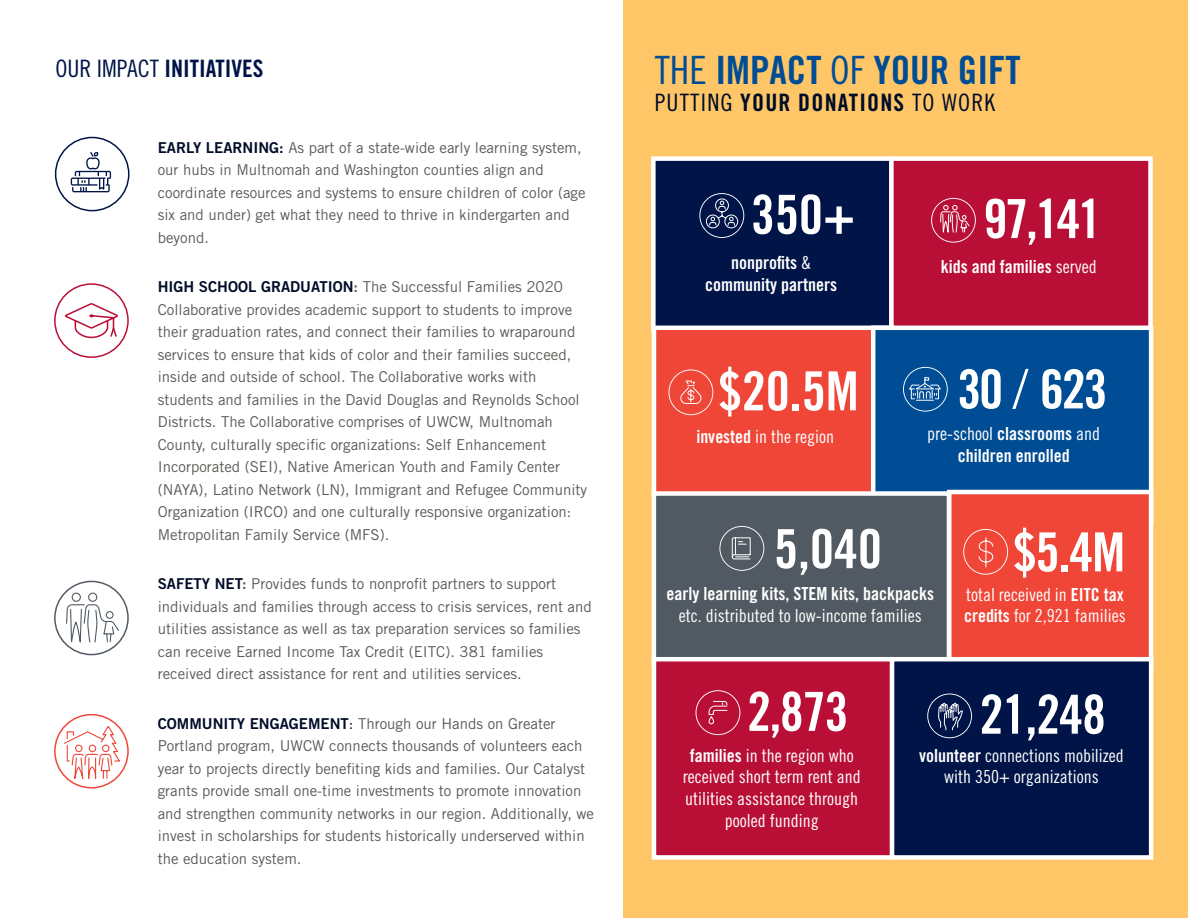
<style>
.page{position:relative;width:1188px;height:918px;background:#fff}
.page>*{position:absolute;margin:0;border:0;box-sizing:border-box;transform-origin:0 0}
.Heading{font:54px "Trade Gothic LT Std Bd Cn 20";letter-spacing:-.02em;color:#fff}
.Heading-2{font:39px "Trade Gothic LT Std Bd Cn 20";color:#014d95}
.Heading-3{font:24px "Trade Gothic LT Std Cn 18";letter-spacing:.05em;color:#000c28}
.Heading-4{font:24px "Trade Gothic LT Std Bd Cn 20";color:#001447}
.t1{font:18px/21.6px "Trade Gothic LT Std Cn 18";color:#fff;text-align:center}
.t2{font:18px/21.6px "Trade Gothic LT Std Bd Cn 20";color:#fff;text-align:center}
.Body_Copy{font:15px/22.5px "Trade Gothic LT Std";color:#5c5955}
.s1{font-family:"Trade Gothic LT Std Cn 18"}
.s2{font-family:"Trade Gothic LT Std Bd 2";color:#000c28}
.s3{font-family:"Trade Gothic LT Std Bd 2"}
.s4{color:#000c28}
.s5{font-family:"Trade Gothic LT Std Bd Cn 20"}
.s6{font-family:"Trade Gothic LT Std";font-weight:300}
</style>
<div class="page">
<div style="left:54px;top:581px;width:75px;height:74px;border:2px solid #515a62;border-radius:50%"></div>
<svg style="left:65px;top:592px;width:55px;height:51px"></svg>
<div style="left:54px;top:714px;width:75px;height:75px;border:2px solid #ef4637;border-radius:50%"></div>
<svg style="left:63px;top:724px;width:58px;height:56px"></svg>
<div style="left:55px;top:137px;width:75px;height:74px;border:2px solid #001447;border-radius:50%"></div>
<svg style="left:71px;top:152px;width:40px;height:40px"></svg>
<div style="left:54px;top:283px;width:75px;height:75px;border:2px solid #b90f36;border-radius:50%"></div>
<svg style="left:65px;top:303px;width:53px;height:36px"></svg>
<div style="left:624px;top:0;width:564px;height:918px;background:#fec666"></div>
<div style="left:651px;top:156px;width:243px;height:176px;background:#001447;border:4px solid #fff"></div>
<div style="left:889px;top:156px;width:264px;height:176px;background:#b90f36;border:4px solid #fff"></div>
<svg style="left:699px;top:193px;width:45px;height:45px"></svg>
<svg style="left:931px;top:198px;width:45px;height:45px"></svg>
<div style="left:652px;top:326px;width:242px;height:171px;background:#ef4637;border:4px solid #fff"></div>
<div style="left:871px;top:326px;width:282px;height:198px;background:#014d95;border:4px solid #fff"></div>
<svg style="left:668px;top:369px;width:45px;height:47px"></svg>
<div style="left:947px;top:490px;width:206px;height:181px;background:#ef4637;border:4px solid #fff"></div>
<div style="left:652px;top:491px;width:299px;height:176px;background:#515a62;border:4px solid #fff"></div>
<svg style="left:719px;top:526px;width:45px;height:45px"></svg>
<svg style="left:963px;top:529px;width:45px;height:46px"></svg>
<div style="left:652px;top:657px;width:242px;height:203px;background:#b90f36;border:4px solid #fff"></div>
<div style="left:890px;top:657px;width:263px;height:203px;background:#001447;border:4px solid #fff"></div>
<svg style="left:695px;top:690px;width:45px;height:46px"></svg>
<svg style="left:927px;top:694px;width:45px;height:44px"></svg>
<svg style="left:903px;top:367px;width:45px;height:45px"></svg>
<p class="Heading-4" style="left:56px;top:54px;width:209px"><span class="s1">OUR IMPACT</span> INITIATIVES</p>
<p class="Body_Copy" style="left:158px;top:136px;width:429px"><span class="s2">EARLY LEARNING:</span> As part of a state-wide early learning system, our hubs in Multnomah and Washington counties align and coordinate resources and systems to ensure children of color (age six and under) get what they need to thrive in kindergarten and beyond.</p>
<p class="Body_Copy" style="left:158px;top:276px;width:431px"><span class="s2">HIGH SCHOOL GRADUATION</span><span class="s3">:</span> The Successful Families 2020<br>Collaborative provides academic support to students to improve their graduation rates, and connect their families to wraparound services to ensure that kids of color and their families succeed, inside and outside of school. The Collaborative works with students and families in the David Douglas and Reynolds School Districts. The Collaborative comprises of UWCW, Multnomah County, culturally specific organizations: Self Enhancement Incorporated (SEI), Native American Youth and Family Center (NAYA), Latino Network (LN), Immigrant and Refugee Community Organization (IRCO) and one culturally responsive organization:<br>Metropolitan Family Service (MFS).</p>
<p class="Body_Copy" style="left:158px;top:573px;width:436px"><span class="s2">SAFETY NET</span><span class="s3">:</span> Provides funds to nonprofit partners to support individuals and families through access to crisis services, rent and utilities assistance as well as tax preparation services so families can receive Earned Income Tax Credit (EITC). 381 families received direct assistance for rent and utilities services.</p>
<p class="Body_Copy" style="left:158px;top:712px;width:438px"><span class="s2">COMMUNITY ENGAGEMENT</span><span class="s4">:</span> Through our Hands on Greater Portland program, UWCW connects thousands of volunteers each year to projects directly benefiting kids and families. Our Catalyst grants provide small one-time investments to promote innovation and strengthen community networks in our region. Additionally, we invest in scholarships for students historically underserved within the education system.</p>
<p class="Heading-2" style="left:655px;top:47px;width:368px"><span class="s1">THE</span> IMPACT <span class="s1">OF</span> YOUR GIFT</p>
<p class="Heading-3" style="left:655px;top:89px;width:342px">PUTTING <span class="s5">YOUR DONATIONS</span> TO WORK</p>
<p class="Heading" style="left:751px;top:182px;width:106px">350+</p>
<p class="Heading" style="left:983px;top:186px;width:120px">97,141</p>
<p class="t2" style="left:705px;top:252px;width:133px">nonprofits <span class="s1">&amp; </span>community partners</p>
<p class="t2" style="left:941px;top:256px;width:157px">kids and families <span class="s1">served</span></p>
<p class="Heading" style="left:718px;top:358px;width:142px">$20.5M</p>
<p class="Heading" style="left:957px;top:356px;width:152px">30 <span class="s6">/</span> 623</p>
<p class="t1" style="left:696px;top:426px;width:139px"><span class="s5">invested</span> in the region</p>
<p class="t2" style="left:927px;top:423px;width:174px"><span class="s1">pre-school</span> classrooms <span class="s1">and </span>children enrolled</p>
<p class="Heading" style="left:774px;top:516px;width:109px">5,040</p>
<p class="t2" style="left:666px;top:583px;width:269px">early learning kits, STEM kits, backpacks <span class="s1">etc. distributed to low-income families</span></p>
<p class="Heading" style="left:1013px;top:519px;width:114px">$5.4M</p>
<p class="t1" style="left:964px;top:583px;width:163px;text-align:left">total received in <span class="s5">EITC tax credits</span> for 2,921 families</p>
<p class="Heading" style="left:747px;top:679px;width:103px">2,873</p>
<p class="Heading" style="left:980px;top:682px;width:128px">21,248</p>
<p class="t1" style="left:683px;top:744px;width:179px"><span class="s5">families</span> in the region who received short term rent and utilities assistance through pooled funding</p>
<p class="t1" style="left:919px;top:744px;width:206px"><span class="s5">volunteer</span> connections mobilized with 350+ organizations</p>
</div>
